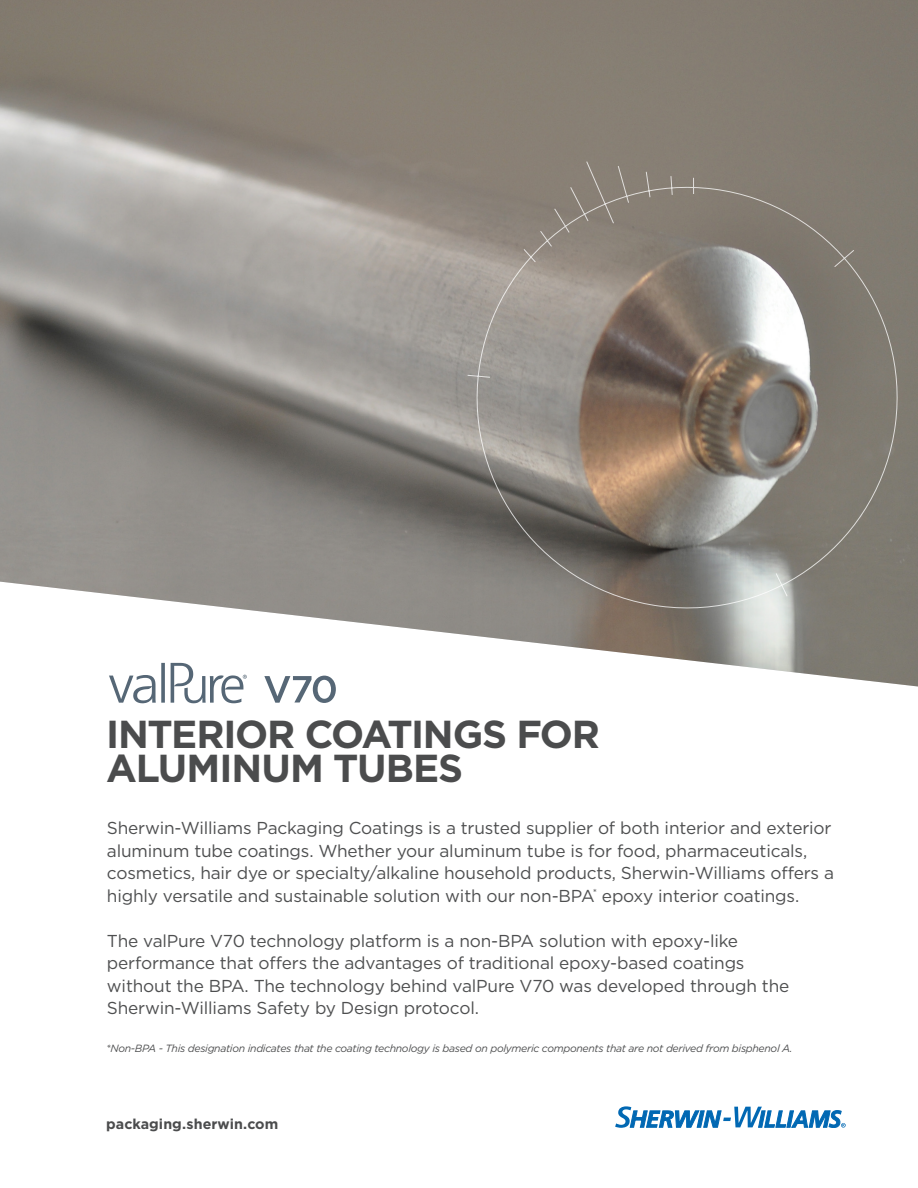
<style>
.page{position:relative;width:918px;height:1188px;background:#fff}
.page>*{position:absolute;margin:0;border:0;box-sizing:border-box;transform-origin:0 0}
.t1{font:700 39px/34.5px "Gotham";letter-spacing:-.03em;color:#4b4c4d}
.Paragraph{font:17.25px/22.5px "Gotham";letter-spacing:-.01em;color:#4e4f50}
.t2{font:700 14.25px "Gotham";letter-spacing:.005em;color:#4b4c4d}
.Bulleted_List{font:italic 10.5px "Gotham";letter-spacing:-.03em;color:#4e4f50}
</style>
<div class="page">
<img style="left:0;top:0;width:918px;height:687px">
<svg style="left:615px;top:1106px;width:231px;height:22px"></svg>
<svg style="left:463px;top:161px;width:448px;height:461px;background:#8a837a"></svg>
<svg style="left:775px;top:572px;width:13px;height:25px"></svg>
<svg style="left:109px;top:663px;width:56px;height:40px"></svg>
<svg style="left:171px;top:663px;width:76px;height:40px"></svg>
<svg style="left:264px;top:676px;width:72px;height:27px"></svg>
<h1 class="t1" style="left:106px;top:717px;width:495px">INTERIOR COATINGS FOR<br>ALUMINUM TUBES</h1>
<p class="Paragraph" style="left:107px;top:817px;width:729px">Sherwin-Williams Packaging Coatings is a trusted supplier of both interior and exterior aluminum tube coatings. Whether your aluminum tube is for food, pharmaceuticals, cosmetics, hair dye or specialty/alkaline household products, Sherwin-Williams offers a highly versatile and sustainable solution with our non-BPA<sup>*</sup> epoxy interior coatings.</p>
<p class="Paragraph" style="left:107px;top:929px;width:684px">The valPure V70 technology platform is a non-BPA solution with epoxy-like performance that offers the advantages of traditional epoxy-based coatings without the BPA. The technology behind valPure V70 was developed through the Sherwin-Williams Safety by Design protocol.</p>
<p class="Bulleted_List" style="left:106px;top:1041px;width:688px">*Non-BPA - This designation indicates that the coating technology is based on polymeric components that are not derived from bisphenol A.</p>
<p class="t2" style="left:106px;top:1115px;width:174px">packaging.sherwin.com</p>
</div>
